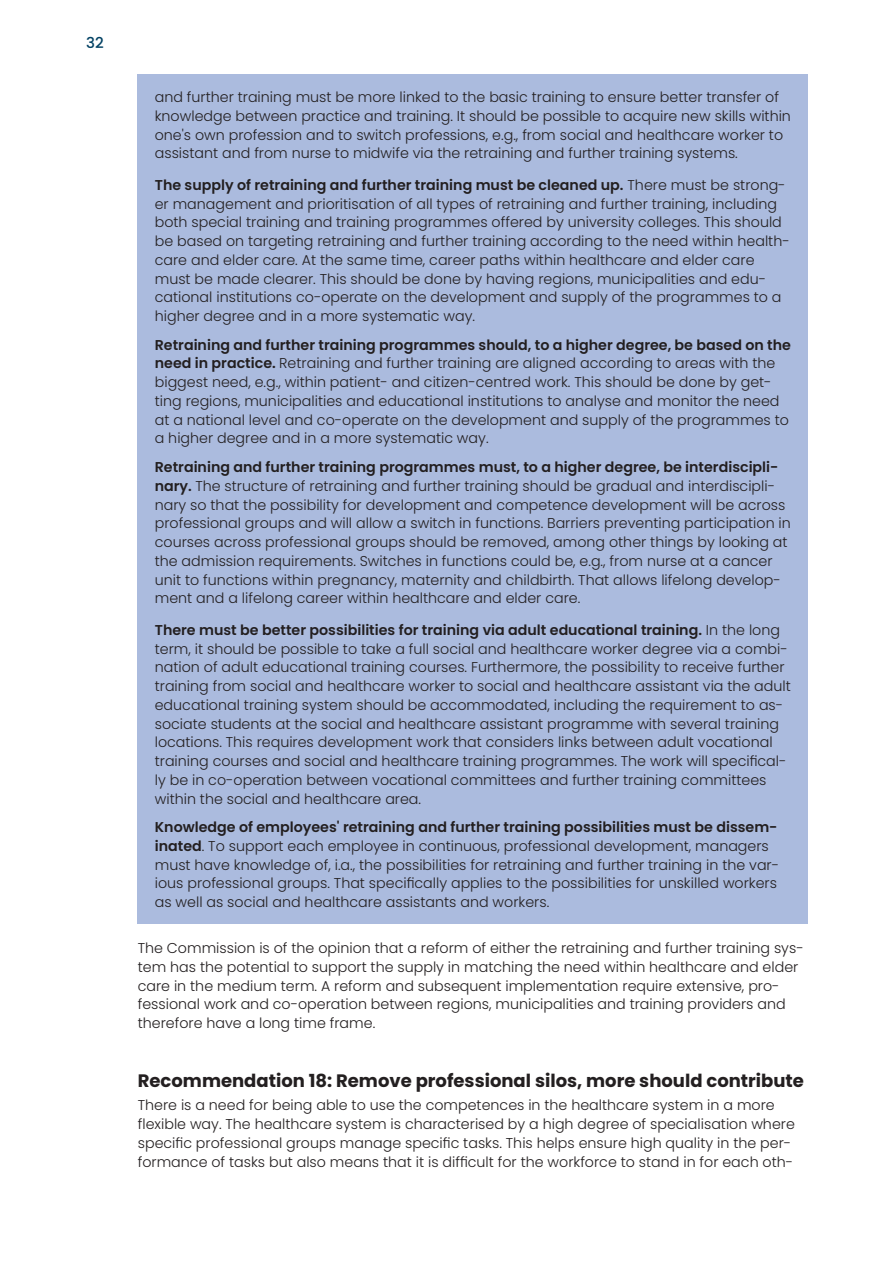
<style>
.page{position:relative;width:893px;height:1263px;background:#fff}
.page>*{position:absolute;margin:0;border:0;box-sizing:border-box;transform-origin:0 0}
.t1{font:700 18px "Poppins";color:#231f20}
.t2{font:500 15px "Poppins";color:#024163}
.t3{font:300 14.25px/18.8px "Poppins";color:#231f20}
.s1{font-weight:600}
</style>
<div class="page">
<div style="left:138px;top:74px;width:670px;height:850px;background:#abbbde"></div>
<p class="t2" style="left:86px;top:34px;width:19px">32</p>
<p class="t3" style="left:155px;top:88px;width:638px">and further training must be more linked to the basic training to ensure better transfer of knowledge between practice and training. It should be possible to acquire new skills within one's own profession and to switch professions, e.g., from social and healthcare worker to assistant and from nurse to midwife via the retraining and further training systems.</p>
<p class="t3" style="left:155px;top:176px;width:636px"><span class="s1">The supply of retraining and further training must be cleaned up.</span> There must be strong&shy;er management and prioritisation of all types of retraining and further training, including both special training and training programmes offered by university colleges. This should be based on targeting retraining and further training according to the need within health&shy;care and elder care. At the same time, career paths within healthcare and elder care must be made clearer. This should be done by having regions, municipalities and edu&shy;cational institutions co-operate on the development and supply of the programmes to a higher degree and in a more systematic way.</p>
<p class="t3" style="left:155px;top:335px;width:638px"><span class="s1">Retraining and further training programmes should, to a higher degree, be based on the need in practice.</span> Retraining and further training are aligned according to areas with the biggest need, e.g., within patient- and citizen-centred work. This should be done by get&shy;ting regions, municipalities and educational institutions to analyse and monitor the need at a national level and co-operate on the development and supply of the programmes to a higher degree and in a more systematic way.</p>
<p class="t3" style="left:155px;top:458px;width:638px"><span class="s1">Retraining and further training programmes must, to a higher degree, be interdiscipli&shy;nary.</span> The structure of retraining and further training should be gradual and interdiscipli&shy;nary so that the possibility for development and competence development will be across professional groups and will allow a switch in functions. Barriers preventing participation in courses across professional groups should be removed, among other things by looking at the admission requirements. Switches in functions could be, e.g., from nurse at a cancer unit to functions within pregnancy, maternity and childbirth. That allows lifelong develop&shy;ment and a lifelong career within healthcare and elder care.</p>
<p class="t3" style="left:155px;top:620px;width:638px"><span class="s1">There must be better possibilities for training via adult educational training.</span> In the long term, it should be possible to take a full social and healthcare worker degree via a combi&shy;nation of adult educational training courses. Furthermore, the possibility to receive further training from social and healthcare worker to social and healthcare assistant via the adult educational training system should be accommodated, including the requirement to as&shy;sociate students at the social and healthcare assistant programme with several training locations. This requires development work that considers links between adult vocational training courses and social and healthcare training programmes. The work will specifical&shy;ly be in co-operation between vocational committees and further training committees within the social and healthcare area.</p>
<p class="t3" style="left:155px;top:818px;width:626px"><span class="s1">Knowledge of employees' retraining and further training possibilities must be dissem&shy;inated</span>. To support each employee in continuous, professional development, managers must have knowledge of, i.a., the possibilities for retraining and further training in the var&shy;ious professional groups. That specifically applies to the possibilities for unskilled workers as well as social and healthcare assistants and workers.</p>
<p class="t3" style="left:138px;top:939px;width:667px">The Commission is of the opinion that a reform of either the retraining and further training sys&shy;tem has the potential to support the supply in matching the need within healthcare and elder care in the medium term. A reform and subsequent implementation require extensive, pro&shy;fessional work and co-operation between regions, municipalities and training providers and therefore have a long time frame.</p>
<p class="t1" style="left:138px;top:1070px;width:668px">Recommendation 18: Remove professional silos, more should contribute</p>
<p class="t3" style="left:138px;top:1096px;width:659px">There is a need for being able to use the competences in the healthcare system in a more flexible way. The healthcare system is characterised by a high degree of specialisation where specific professional groups manage specific tasks. This helps ensure high quality in the per&shy;formance of tasks but also means that it is difficult for the workforce to stand in for each oth-</p>
</div>
